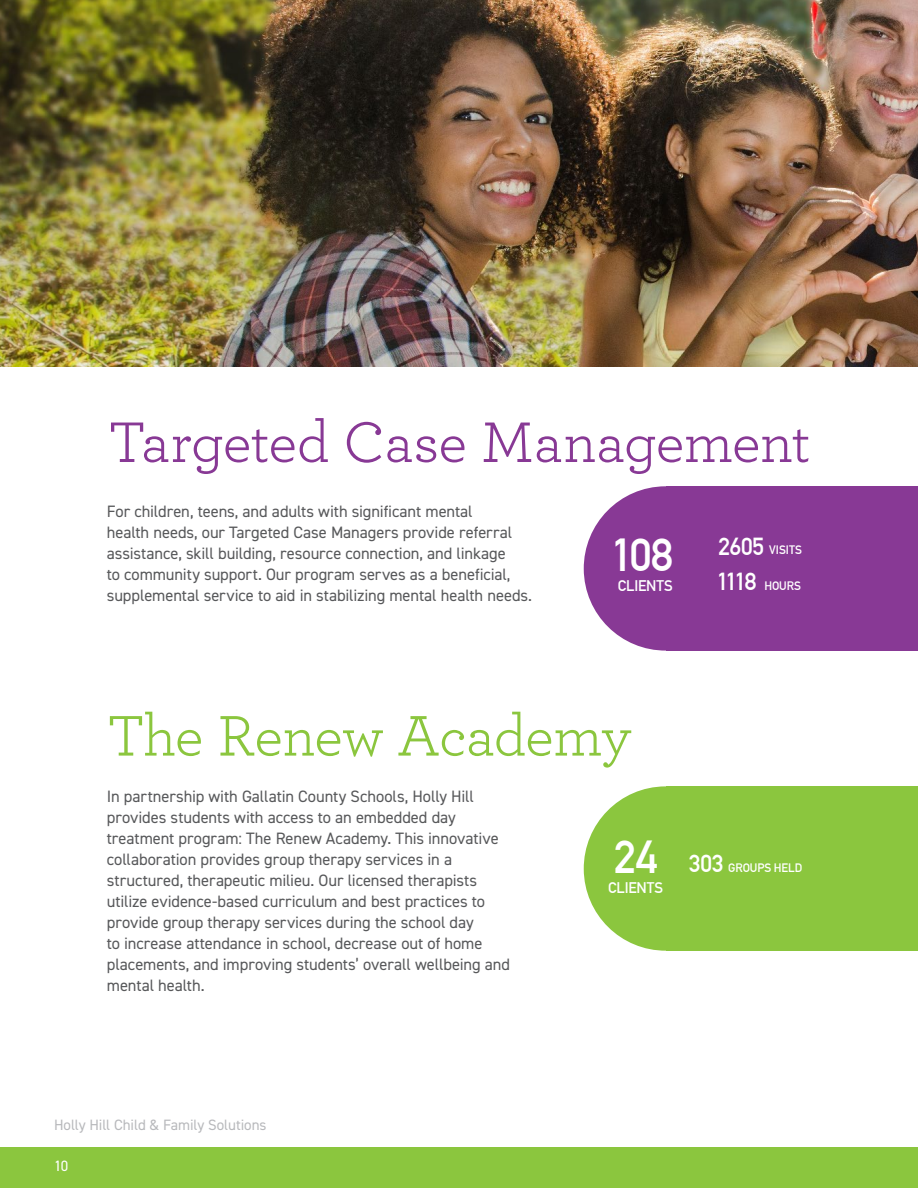
<style>
.page{position:relative;width:918px;height:1188px;background:#fff}
.page>*{position:absolute;margin:0;border:0;box-sizing:border-box;transform-origin:0 0}
.t1{font:60px "Archer";letter-spacing:-.015em;color:#883995}
.t2{font:60px "Archer";letter-spacing:-.015em;color:#8bc63e}
.t3{font:700 45.3px "DIN Alternate";color:#fff}
.t4{font:700 24.15px/35.1px "DIN Alternate";letter-spacing:-.045em;color:#fff}
.t5{font:16.5px/21px "DIN2014";letter-spacing:-.005em;color:#57585a}
.t6{font:700 15.15px "DIN Alternate";letter-spacing:-.01em;color:#fff}
.t7{font:15px "DIN2014";letter-spacing:-.01em;color:#b8b9bc}
.t8{font:15px "DIN2014";color:#fff}
.t9{font:700 12px "DIN Alternate";letter-spacing:-.005em;color:#fff}
.s1{font-size:24.15px}
</style>
<div class="page">
<div style="left:0;top:1148px;width:918px;height:40px;background:#8bc63e"></div>
<div style="left:666px;top:486px;width:252px;height:165px;background:#883995"></div>
<div style="left:583px;top:486px;width:165px;height:165px;background:#883995;border-radius:50%"></div>
<div style="left:666px;top:786px;width:252px;height:165px;background:#8bc63e"></div>
<div style="left:583px;top:786px;width:165px;height:165px;background:#8bc63e;border-radius:50%"></div>
<img style="left:0;top:0;width:918px;height:367px">
<h1 class="t1" style="left:108px;top:401px;width:704px">Targeted Case Management</h1>
<p class="t5" style="left:107px;top:500px;width:427px">For children, teens, and adults with significant mental<br>health needs, our Targeted Case Managers provide referral assistance, skill building, resource connection, and linkage<br>to community support. Our program serves as a beneficial, supplemental service to aid in stabilizing mental health needs.</p>
<h3 class="t4" style="left:717px;top:528px;width:49px">2605<br>1118</h3>
<p class="t9" style="left:769px;top:541px;width:34px">VISITS</p>
<h2 class="t3" style="left:612px;top:521px;width:63px">108</h2>
<p class="t6" style="left:618px;top:574px;width:56px">CLIENTS</p>
<p class="t9" style="left:764px;top:576px;width:38px">HOURS</p>
<h1 class="t2" style="left:107px;top:694px;width:526px">The Renew Academy</h1>
<p class="t5" style="left:107px;top:785px;width:405px">In partnership with Gallatin County Schools, Holly Hill provides students with access to an embedded day treatment program: The Renew Academy. This innovative collaboration provides group therapy services in a structured, therapeutic milieu. Our licensed therapists utilize evidence-based curriculum and best practices to provide group therapy services during the school day<br>to increase attendance in school, decrease out of home placements, and improving students’ overall wellbeing and mental health.</p>
<h2 class="t3" style="left:614px;top:823px;width:45px">24</h2>
<p class="t6" style="left:608px;top:876px;width:56px">CLIENTS</p>
<p class="t9" style="left:689px;top:859px;width:114px"><span class="s1">303</span> GROUPS HELD</p>
<p class="t7" style="left:54px;top:1115px;width:214px">Holly Hill Child &amp; Family Solutions</p>
<p class="t8" style="left:54px;top:1157px;width:16px">10</p>
</div>
